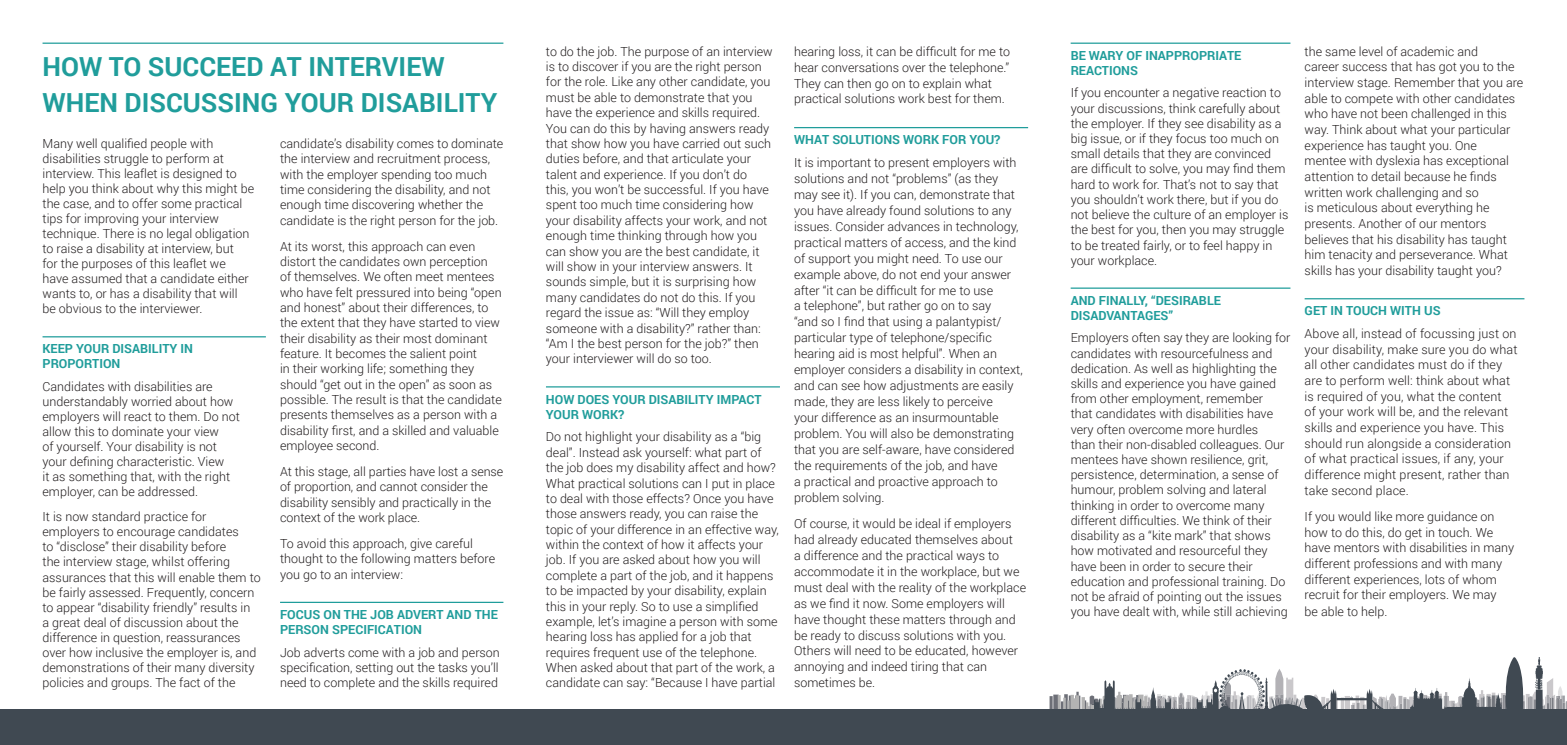
<style>
.page{position:relative;width:1567px;height:745px;background:#fff}
.page>*{position:absolute;margin:0;border:0;box-sizing:border-box;transform-origin:0 0}
.t1{font:700 26.25px/36px "Roboto";color:#209d9b}
.t2{font:300 12.5px/15.4px "Roboto";color:#231f20}
.t3{font:700 12.5px/15.2px "Roboto";color:#209d9b}
</style>
<div class="page">
<hr style="left:43px;top:43px;width:460px;height:1px;background:#209d9b">
<hr style="left:43px;top:336px;width:223px;height:1px;background:#209d9b">
<hr style="left:280px;top:601px;width:223px;height:1px;background:#209d9b">
<hr style="left:546px;top:386px;width:234px;height:1px;background:#209d9b">
<hr style="left:794px;top:127px;width:234px;height:1px;background:#209d9b">
<hr style="left:1070px;top:43px;width:220px;height:1px;background:#209d9b">
<hr style="left:1070px;top:287px;width:220px;height:1px;background:#209d9b">
<hr style="left:1304px;top:298px;width:220px;height:1px;background:#209d9b">
<svg style="left:1049px;top:657px;width:517px;height:52px"></svg>
<svg style="left:1136px;top:707px;width:33px;height:2px"></svg>
<div style="left:0;top:709px;width:1566px;height:35px;background:#404952"></div>
<h1 class="t1" style="left:43px;top:47px;width:456px">HOW TO SUCCEED AT INTERVIEW<br>WHEN DISCUSSING YOUR DISABILITY</h1>
<p class="t2" style="left:43px;top:136px;width:213px;line-height:15px">Many well qualified people with disabilities struggle to perform at interview. This leaflet is designed to help you think about why this might be the case, and to offer some practical tips for improving your interview technique. There is no legal obligation to raise a disability at interview, but<br>for the purposes of this leaflet we have assumed that a candidate either wants to, or has a disability that will<br>be obvious to the interviewer.</p>
<p class="t3" style="left:43px;top:340px;width:152px">KEEP YOUR DISABILITY IN<br>PROPORTION</p>
<p class="t2" style="left:43px;top:378px;width:199px;line-height:15px">Candidates with disabilities are understandably worried about how employers will react to them. Do not allow this to dominate your view<br>of yourself. Your disability is not your defining characteristic. View<br>it as something that, with the right employer, can be addressed.</p>
<p class="t2" style="left:43px;top:508px;width:220px;line-height:15px">It is now standard practice for employers to encourage candidates<br>to “disclose” their disability before<br>the interview stage, whilst offering assurances that this will enable them to be fairly assessed. Frequently, concern to appear “disability friendly” results in<br>a great deal of discussion about the difference in question, reassurances over how inclusive the employer is, and demonstrations of their many diversity policies and groups. The fact of the</p>
<p class="t2" style="left:280px;top:135px;width:225px">candidate’s disability comes to dominate the interview and recruitment process, with the employer spending too much time considering the disability, and not enough time discovering whether the candidate is the right person for the job.</p>
<p class="t2" style="left:280px;top:238px;width:223px">At its worst, this approach can even distort the candidates own perception of themselves. We often meet mentees who have felt pressured into being “open and honest” about their differences, to the extent that they have started to view their disability as their most dominant feature. It becomes the salient point<br>in their working life; something they should “get out in the open” as soon as possible. The result is that the candidate presents themselves as a person with a disability first, and a skilled and valuable employee second.</p>
<p class="t2" style="left:280px;top:463px;width:225px">At this stage, all parties have lost a sense of proportion, and cannot consider the disability sensibly and practically in the context of the work place.</p>
<p class="t2" style="left:280px;top:535px;width:216px">To avoid this approach, give careful thought to the following matters before you go to an interview:</p>
<p class="t3" style="left:280px;top:606px;width:219px">FOCUS ON THE JOB ADVERT AND THE<br>PERSON SPECIFICATION</p>
<p class="t2" style="left:280px;top:643px;width:221px;text-align:justify">Job adverts come with a job and person specification, setting out the tasks you’ll need to complete and the skills required</p>
<p class="t2" style="left:546px;top:43px;width:228px">to do the job. The purpose of an interview is to discover if you are the right person for the role. Like any other candidate, you must be able to demonstrate that you have the experience and skills required.<br>You can do this by having answers ready that show how you have carried out such duties before, and that articulate your talent and experience. If you don’t do this, you won’t be successful. If you have spent too much time considering how your disability affects your work, and not enough time thinking through how you can show you are the best candidate, it will show in your interview answers. It sounds simple, but it is surprising how many candidates do not do this. If you regard the issue as: “Will they employ someone with a disability?” rather than: “Am I the best person for the job?” then your interviewer will do so too.</p>
<p class="t3" style="left:546px;top:390px;width:217px">HOW DOES YOUR DISABILITY IMPACT<br>YOUR WORK?</p>
<p class="t2" style="left:546px;top:428px;width:234px">Do not highlight your disability as a “big deal”. Instead ask yourself: what part of the job does my disability affect and how?<br>What practical solutions can I put in place to deal with those effects? Once you have those answers ready, you can raise the topic of your difference in an effective way, within the context of how it affects your job. If you are asked about how you will complete a part of the job, and it happens to be impacted by your disability, explain this in your reply. So to use a simplified example, let’s imagine a person with some hearing loss has applied for a job that requires frequent use of the telephone.<br>When asked about that part of the work, a candidate can say: “Because I have partial</p>
<p class="t2" style="left:794px;top:43px;width:217px;line-height:15.9px">hearing loss, it can be difficult for me to hear conversations over the telephone.” They can then go on to explain what practical solutions work best for them.</p>
<p class="t3" style="left:794px;top:131px;width:208px">WHAT SOLUTIONS WORK FOR YOU?</p>
<p class="t2" style="left:794px;top:154px;width:230px;line-height:15.9px">It is important to present employers with solutions and not “problems” (as they may see it). If you can, demonstrate that you have already found solutions to any issues. Consider advances in technology, practical matters of access, and the kind of support you might need. To use our example above, do not end your answer after “it can be difficult for me to use<br>a telephone”, but rather go on to say<br>“and so I find that using a palantypist/ particular type of telephone/specific hearing aid is most helpful”. When an employer considers a disability in context, and can see how adjustments are easily made, they are less likely to perceive<br>your difference as an insurmountable problem. You will also be demonstrating that you are self-aware, have considered the requirements of the job, and have<br>a practical and proactive approach to problem solving.</p>
<p class="t2" style="left:794px;top:515px;width:233px;line-height:15.9px">Of course, it would be ideal if employers had already educated themselves about<br>a difference and the practical ways to accommodate it in the workplace, but we must deal with the reality of the workplace as we find it now. Some employers will have thought these matters through and be ready to discuss solutions with you.<br>Others will need to be educated, however annoying and indeed tiring that can sometimes be.</p>
<p class="t3" style="left:1070px;top:47px;width:172px">BE WARY OF INAPPROPRIATE<br>REACTIONS</p>
<p class="t2" style="left:1070px;top:85px;width:219px">If you encounter a negative reaction to your discussions, think carefully about the employer. If they see disability as a big issue, or if they focus too much on small details that they are convinced are difficult to solve, you may find them hard to work for. That’s not to say that you shouldn’t work there, but if you do not believe the culture of an employer is the best for you, then you may struggle to be treated fairly, or to feel happy in your workplace.</p>
<p class="t3" style="left:1070px;top:292px;width:152px">AND FINALLY, “DESIRABLE<br>DISADVANTAGES”</p>
<p class="t2" style="left:1070px;top:329px;width:221px">Employers often say they are looking for candidates with resourcefulness and dedication. As well as highlighting the skills and experience you have gained from other employment, remember<br>that candidates with disabilities have very often overcome more hurdles<br>than their non-disabled colleagues. Our mentees have shown resilience, grit, persistence, determination, a sense of humour, problem solving and lateral thinking in order to overcome many different difficulties. We think of their disability as a “kite mark” that shows how motivated and resourceful they have been in order to secure their education and professional training. Do not be afraid of pointing out the issues you have dealt with, while still achieving</p>
<p class="t2" style="left:1304px;top:43px;width:220px">the same level of academic and<br>career success that has got you to the interview stage. Remember that you are able to compete with other candidates who have not been challenged in this way. Think about what your particular experience has taught you. One<br>mentee with dyslexia has exceptional attention to detail because he finds written work challenging and so<br>is meticulous about everything he presents. Another of our mentors believes that his disability has taught him tenacity and perseverance. What skills has your disability taught you?</p>
<p class="t3" style="left:1304px;top:302px;width:137px">GET IN TOUCH WITH US</p>
<p class="t2" style="left:1304px;top:325px;width:214px">Above all, instead of focussing just on your disability, make sure you do what all other candidates must do if they are to perform well: think about what is required of you, what the content<br>of your work will be, and the relevant skills and experience you have. This should run alongside a consideration of what practical issues, if any, your difference might present, rather than take second place.</p>
<p class="t2" style="left:1304px;top:508px;width:211px">If you would like more guidance on how to do this, do get in touch. We have mentors with disabilities in many different professions and with many different experiences, lots of whom recruit for their employers. We may</p>
<p class="t2" style="left:1304px;top:603px;width:84px">be able to help.</p>
</div>
